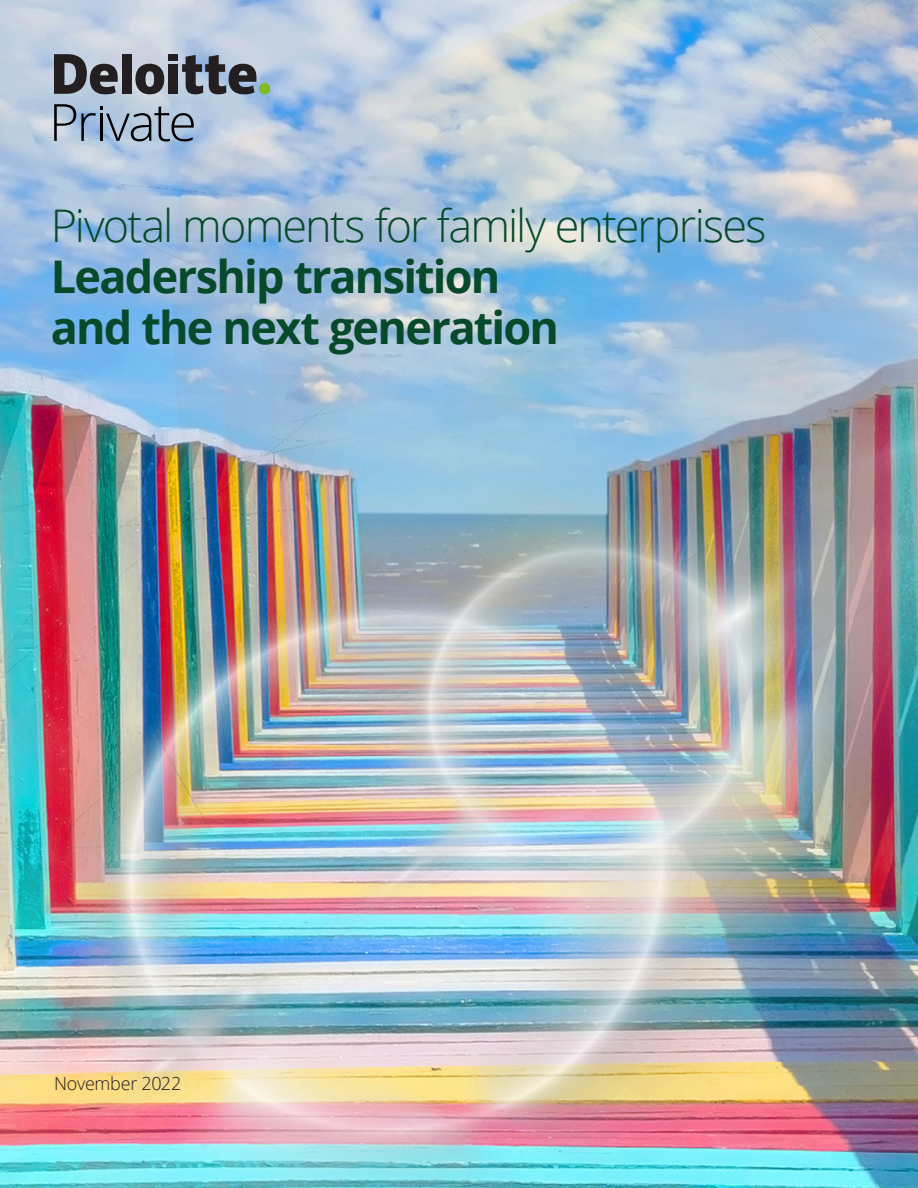
<style>
.page{position:relative;width:918px;height:1188px;background:#fff}
.page>*{position:absolute;margin:0;border:0;box-sizing:border-box;transform-origin:0 0}
.Cover_subheading_lig{font:700 45px/51px "Open Sans";letter-spacing:-.04em;color:#06492b}
.Cover_subheading_lig-2{font:300 45px "Open Sans";letter-spacing:-.04em;color:#06492b}
.Cover_subtitle__2nd{font:300 18px "Open Sans";letter-spacing:-.015em;color:#231f20}
</style>
<div class="page">
<img style="left:0;top:0;width:918px;height:1188px">
<div style="left:259px;top:83px;width:11px;height:11px;background:#82bb27;border-radius:50%"></div>
<div style="left:122px;top:54px;width:10px;height:40px;background:#231f20"></div>
<svg style="left:135px;top:64px;width:29px;height:30px"></svg>
<div style="left:168px;top:64px;width:10px;height:30px;background:#231f20"></div>
<div style="left:168px;top:54px;width:10px;height:7px;background:#231f20"></div>
<svg style="left:182px;top:55px;width:74px;height:39px;background:#636a76"></svg>
<svg style="left:54px;top:54px;width:64px;height:40px;background:#63656c"></svg>
<svg style="left:54px;top:104px;width:140px;height:37px;background:#8d9fb3"></svg>
<p class="Cover_subheading_lig-2" style="left:51px;top:194px;width:717px">Pivotal moments for family enterprises</p>
<p class="Cover_subheading_lig" style="left:51px;top:250px;width:510px">Leadership transition and the next generation</p>
<p class="Cover_subtitle__2nd" style="left:54px;top:1071px;width:129px">November 2022</p>
</div>
